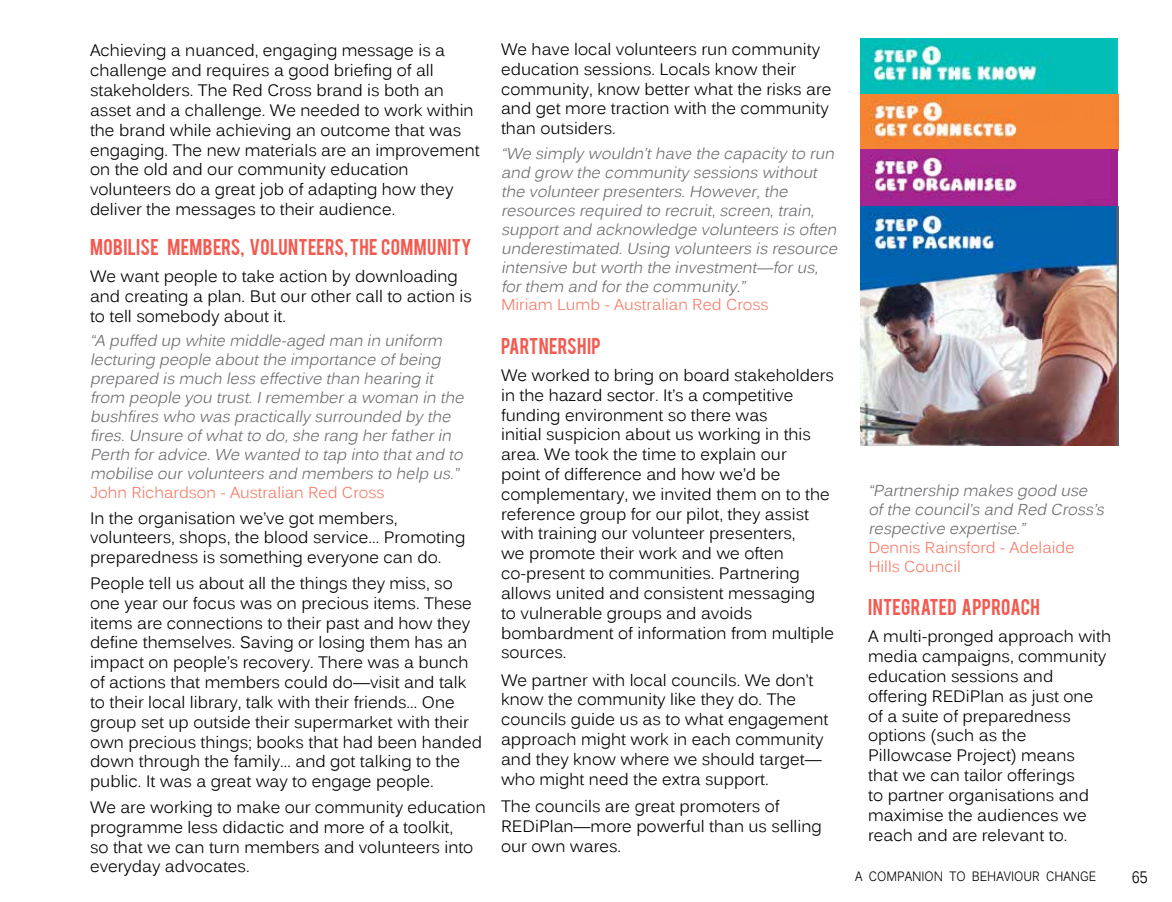
<style>
.page{position:relative;width:1172px;height:902px;background:#fff}
.page>*{position:absolute;margin:0;border:0;box-sizing:border-box;transform-origin:0 0}
.t1{font:18px "Bebas";letter-spacing:.015em;color:#f15b51}
.t2{font:16.5px/19.8px "Kalinga";color:#000}
.t3{font:16.5px "Kalinga";color:#000;scale:.86 1}
.t4{font:italic 15.75px/18.9px "Kalinga";color:#6d6e71}
.t5{font:15.75px/19px "Kalinga";color:#f47c6b}
.t6{font:13.5px "Kalinga";color:#000;scale:.86 1}
</style>
<div class="page">
<img style="left:860px;top:38px;width:258px;height:56px">
<img style="left:860px;top:94px;width:258px;height:140px">
<img style="left:861px;top:206px;width:257px;height:240px">
<p class="t2" style="left:90px;top:42px;width:391px">Achieving a nuanced, engaging message is a challenge and requires a good briefing of all stakeholders. The Red Cross brand is both an asset and a challenge. We needed to work within the brand while achieving an outcome that was engaging. The new materials are an improvement on the old and our community education volunteers do a great job of adapting how they deliver the messages to their audience.</p>
<p class="t1" style="left:90px;top:233px;width:383px">MOBILISE MEMBERS, VOLUNTEERS, THE COMMUNITY</p>
<p class="t2" style="left:90px;top:268px;width:383px">We want people to take action by downloading and creating a plan. But our other call to action is to tell somebody about it.</p>
<p class="t4" style="left:90px;top:333px;width:379px">“A puffed up white middle-aged man in uniform lecturing people aboutthe importance ofbeing prepared is much less effective than hearing it from people you trust.Iremembera woman in the bushfires who was practically surrounded by the fires.Unsure ofwhatto do,she rang herfatherin Perth foradvice.We wanted to tap into thatand to mobilise ourvolunteers and members to help us.”</p>
<p class="t5" style="left:90px;top:484px;width:296px">John Richardson - Australian Red Cross</p>
<p class="t2" style="left:90px;top:509px;width:377px">In the organisation we’ve got members, volunteers, shops, the blood service... Promoting preparedness is something everyone can do.</p>
<p class="t2" style="left:90px;top:575px;width:393px">People tell us about all the things they miss, so one year our focus was on precious items. These items are connections to their past and how they define themselves. Saving or losing them has an impact on people’s recovery. There was a bunch of actions that members could do—visit and talk to their local library, talk with their friends… One group set up outside their supermarket with their own precious things; books that had been handed down through the family… and got talking to the public. It was a great way to engage people.</p>
<p class="t2" style="left:90px;top:798px;width:397px">We are working to make our community education programme less didactic and more of a toolkit,<br>so that we can turn members and volunteers into everyday advocates.</p>
<p class="t2" style="left:501px;top:41px;width:332px">We have local volunteers run community education sessions. Locals know their community, know better what the risks are and get more traction with the community than outsiders.</p>
<p class="t4" style="left:501px;top:146px;width:342px">“We simply wouldn’thave the capacity to run and grow the community sessions without the volunteerpresenters.However,the resources required to recruit,screen,train, supportand acknowledge volunteers is often underestimated.Using volunteers is resource intensive butworth the investment—forus, forthem and forthe community.”</p>
<p class="t5" style="left:501px;top:297px;width:269px">Miriam Lumb - Australian Red Cross</p>
<p class="t1" style="left:501px;top:332px;width:101px">PARTNERSHIP</p>
<p class="t2" style="left:501px;top:367px;width:334px">We worked to bring on board stakeholders in the hazard sector. It’s a competitive funding environment so there was<br>initial suspicion about us working in this area. We took the time to explain our<br>point of difference and how we’d be complementary, we invited them on to the reference group for our pilot, they assist with training our volunteer presenters,<br>we promote their work and we often co-present to communities. Partnering allows united and consistent messaging to vulnerable groups and avoids bombardment of information from multiple sources.</p>
<p class="t2" style="left:501px;top:671px;width:329px">We partner with local councils. We don’t know the community like they do. The councils guide us as to what engagement approach might work in each community and they know where we should target— who might need the extra support.</p>
<p class="t2" style="left:501px;top:797px;width:322px">The councils are great promoters of<br>REDiPlan—more powerful than us selling our own wares.</p>
<p class="t4" style="left:868px;top:482px;width:241px">“Partnership makes good use ofthe council’s and Red Cross’s respective expertise.”</p>
<p class="t5" style="left:868px;top:539px;width:208px">Dennis Rainsford - Adelaide<br>Hills Council</p>
<p class="t1" style="left:868px;top:594px;width:173px">INTEGRATED APPROACH</p>
<p class="t2" style="left:868px;top:628px;width:244px">A multi-pronged approach with media campaigns, community education sessions and offering REDiPlan as just one of a suite of preparedness options (such as the<br>Pillowcase Project) means<br>that we can tailor offerings<br>to partner organisations and maximise the audiences we reach and are relevant to.</p>
<p class="t6" style="left:855px;top:867px;width:282px">A COMPANION TO BEHAVIOUR CHANGE</p>
<p class="t3" style="left:1132px;top:866px;width:20px">65</p>
</div>
